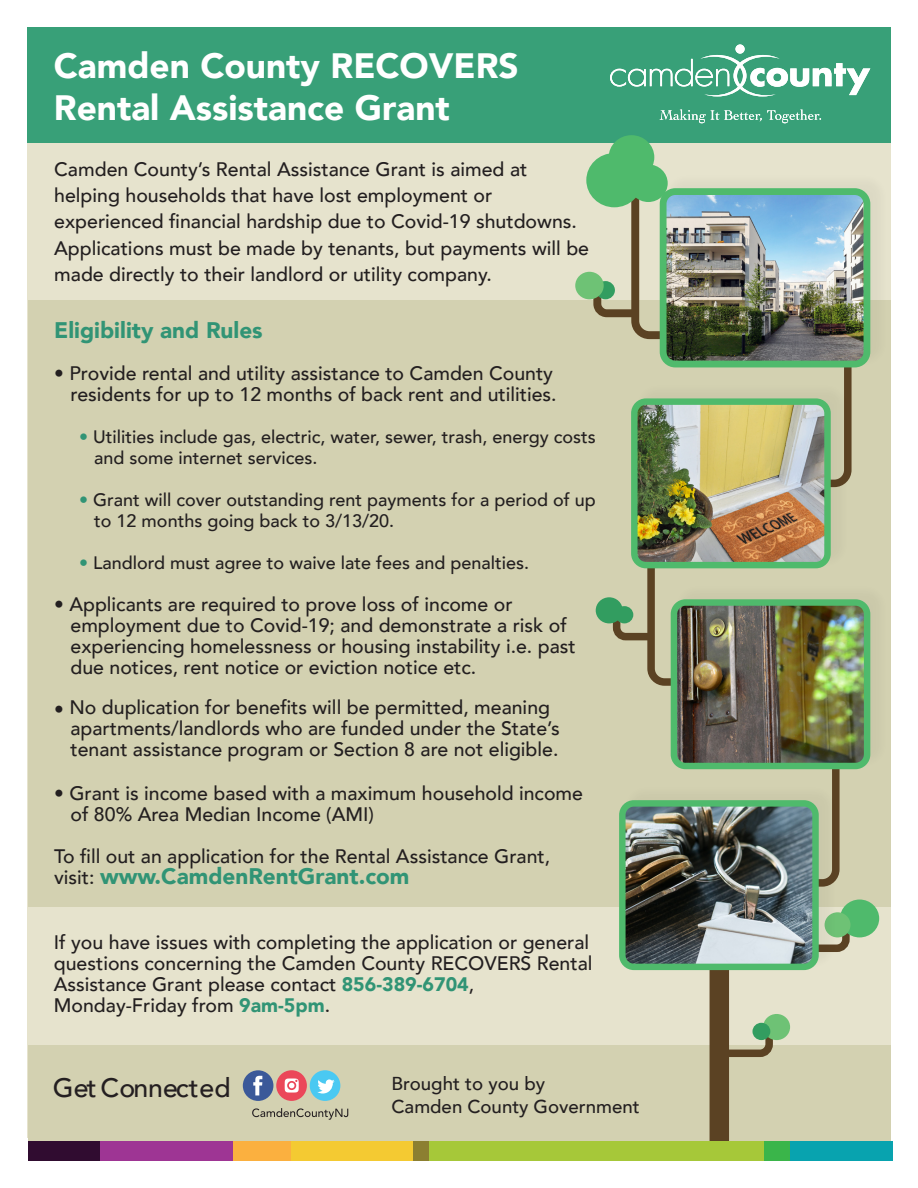
<style>
.page{position:relative;width:918px;height:1188px;background:#fff}
.page>*{position:absolute;margin:0;border:0;box-sizing:border-box;transform-origin:0 0}
.t1{font:900 35.1px "Avenir";color:#fff}
.t2{font:500 26.7px "Avenir";color:#241f21}
.t3{font:900 22.5px "Avenir";color:#319475}
.t4{font:500 19.5px/26.1px "Avenir";color:#231f20}
.t5{font:500 18.6px/22.4px "Avenir";color:#231f20}
.t6{font:500 18px "Avenir";color:#231f20}
.s1{color:#319475}
.s2{font-weight:500;font-size:19.5px;color:#231f20}
.s3{font-weight:900;color:#319475}
</style>
<div class="page">
<div style="left:27px;top:127px;width:864px;height:1011px;background:#e6e3cd"></div>
<div style="left:28px;top:1045px;width:863px;height:96px;background:#d3d1b1"></div>
<div style="left:28px;top:300px;width:863px;height:607px;background:#d3d1b1"></div>
<div style="left:27px;top:27px;width:864px;height:116px;background:#38a078"></div>
<div style="left:735px;top:44px;width:10px;height:10px;background:#fff;border-radius:50%"></div>
<svg style="left:610px;top:55px;width:260px;height:41px"></svg>
<svg style="left:659px;top:109px;width:162px;height:14px"></svg>
<div style="left:629px;top:164px;width:39px;height:38px;background:#4fba6c;border-radius:50%"></div>
<div style="left:586px;top:153px;width:56px;height:54px;background:#4fba6c;border-radius:50%"></div>
<div style="left:609px;top:135px;width:45px;height:44px;background:#4fba6c;border-radius:50%"></div>
<div style="left:575px;top:272px;width:29px;height:27px;background:#6ec275;border-radius:50%"></div>
<svg style="left:589px;top:192px;width:266px;height:287px"></svg>
<div style="left:710px;top:958px;width:19px;height:188px;background:#5b4223"></div>
<svg style="left:670px;top:720px;width:173px;height:158px"></svg>
<div style="left:663px;top:172px;width:226px;height:195px;background:#231f20;opacity:.05"></div>
<img style="left:668px;top:196px;width:194px;height:163px">
<div style="left:660px;top:188px;width:210px;height:179px;border:7px solid #4fba6c;border-radius:12px"></div>
<div style="left:634px;top:383px;width:215px;height:185px;background:#231f20;opacity:.05"></div>
<img style="left:638px;top:405px;width:186px;height:156px">
<div style="left:631px;top:398px;width:200px;height:170px;border:6px solid #4fba6c;border-radius:12px"></div>
<img style="left:609px;top:513px;width:205px;height:177px">
<div style="left:615px;top:606px;width:18px;height:17px;background:#329d60;border-radius:50%"></div>
<div style="left:596px;top:597px;width:27px;height:26px;background:#329d60;border-radius:50%"></div>
<div style="left:674px;top:584px;width:215px;height:185px;background:#ceccad"></div>
<img style="left:678px;top:606px;width:185px;height:156px">
<div style="left:671px;top:599px;width:199px;height:170px;border:6px solid #4fba6c;border-radius:12px"></div>
<svg style="left:837px;top:933px;width:16px;height:19px"></svg>
<div style="left:840px;top:900px;width:39px;height:37px;background:#4fba6c;border-radius:50%"></div>
<div style="left:825px;top:912px;width:26px;height:25px;background:#6ec275;border-radius:50%"></div>
<div style="left:622px;top:784px;width:215px;height:186px;background:#231f20;opacity:.05"></div>
<img style="left:626px;top:807px;width:186px;height:156px">
<div style="left:619px;top:800px;width:200px;height:170px;border:6px solid #4fba6c;border-radius:12px"></div>
<div style="left:429px;top:1141px;width:336px;height:20px;background:#a6c839"></div>
<div style="left:99px;top:1141px;width:135px;height:20px;background:#9e3594"></div>
<div style="left:291px;top:1141px;width:123px;height:20px;background:#f4ca32"></div>
<div style="left:789px;top:1141px;width:103px;height:20px;background:#08a3af"></div>
<div style="left:28px;top:1141px;width:71px;height:20px;background:#300c30"></div>
<div style="left:414px;top:1141px;width:15px;height:20px;background:#8c7f31"></div>
<div style="left:764px;top:1141px;width:25px;height:20px;background:#3ab54a"></div>
<div style="left:234px;top:1141px;width:57px;height:20px;background:#fbb03f"></div>
<svg style="left:729px;top:1022px;width:44px;height:36px"></svg>
<div style="left:763px;top:1014px;width:27px;height:26px;background:#6ec275;border-radius:50%"></div>
<div style="left:752px;top:1023px;width:18px;height:17px;background:#329d60;border-radius:50%"></div>
<svg style="left:252px;top:1108px;width:96px;height:12px"></svg>
<div style="left:243px;top:1070px;width:30px;height:31px;background:#3b5999;border-radius:50%"></div>
<div style="left:276px;top:1070px;width:31px;height:31px;background:#eb4759;border-radius:50%"></div>
<svg style="left:253px;top:1076px;width:9px;height:19px"></svg>
<svg style="left:285px;top:1079px;width:14px;height:14px"></svg>
<div style="left:310px;top:1070px;width:30px;height:31px;background:#4ac9f2;border-radius:50%"></div>
<svg style="left:317px;top:1079px;width:18px;height:15px"></svg>
<p class="t1" style="left:54px;top:36px;width:466px">Camden County RECOVERS</p>
<p class="t1" style="left:54px;top:78px;width:397px">Rental Assistance Grant</p>
<p class="t4" style="left:54px;top:156px;width:475px">Camden County’s Rental Assistance Grant is aimed at</p>
<p class="t4" style="left:54px;top:182px;width:536px">helping households that have lost employment or experienced financial hardship due to Covid-19 shutdowns.<br>Applications must be made by tenants, but payments will be made directly to their landlord or utility company.</p>
<p class="t3" style="left:54px;top:311px;width:210px">Eligibility and Rules</p>
<p class="t4" style="left:54px;top:359px;width:500px">• Provide rental and utility assistance to Camden County</p>
<p class="t4" style="left:70px;top:380px;width:488px">residents for up to 12 months of back rent and utilities.</p>
<p class="t6" style="left:79px;top:421px;width:518px"><span class="s1">•</span> Utilities include gas, electric, water, sewer, trash, energy costs</p>
<p class="t6" style="left:94px;top:442px;width:225px">and some internet services.</p>
<p class="t6" style="left:79px;top:484px;width:518px"><span class="s1">•</span> Grant will cover outstanding rent payments for a period of up</p>
<p class="t6" style="left:94px;top:505px;width:301px">to 12 months going back to 3/13/20.</p>
<p class="t6" style="left:79px;top:547px;width:451px"><span class="s1">•</span> Landlord must agree to waive late fees and penalties.</p>
<p class="t4" style="left:54px;top:590px;width:460px">• Applicants are required to prove loss of income or</p>
<p class="t4" style="left:70px;top:611px;width:498px">employment due to Covid-19; and demonstrate a risk of</p>
<p class="t4" style="left:70px;top:632px;width:507px">experiencing homelessness or housing instability i.e. past</p>
<p class="t4" style="left:70px;top:653px;width:407px">due notices, rent notice or eviction notice etc.</p>
<p class="t4" style="left:54px;top:694px;width:497px">• No duplication for benefits will be permitted, meaning</p>
<p class="t4" style="left:70px;top:715px;width:491px">apartments/landlords who are funded under the State’s</p>
<p class="t4" style="left:70px;top:736px;width:490px">tenant assistance program or Section 8 are not eligible.</p>
<p class="t4" style="left:54px;top:779px;width:530px">• Grant is income based with a maximum household income</p>
<p class="t4" style="left:70px;top:800px;width:305px">of 80% Area Median Income (AMI)</p>
<p class="t4" style="left:54px;top:842px;width:497px">To fill out an application for the Rental Assistance Grant,</p>
<p class="t3" style="left:54px;top:857px;width:357px"><span class="s2">visit:</span> www.CamdenRentGrant.com</p>
<p class="t4" style="left:54px;top:931px;width:540px;line-height:21px">If you have issues with completing the application or general questions concerning the Camden County RECOVERS Rental<br>Assistance Grant please contact <span class="s3">856-389-6704</span>,</p>
<p class="t4" style="left:54px;top:992px;width:278px">Monday-Friday from <span class="s3">9am-5pm</span>.</p>
<h2 class="t2" style="left:53px;top:1064px;width:179px">Get Connected</h2>
<p class="t5" style="left:392px;top:1072px;width:250px">Brought to you by<br>Camden County Government</p>
</div>
